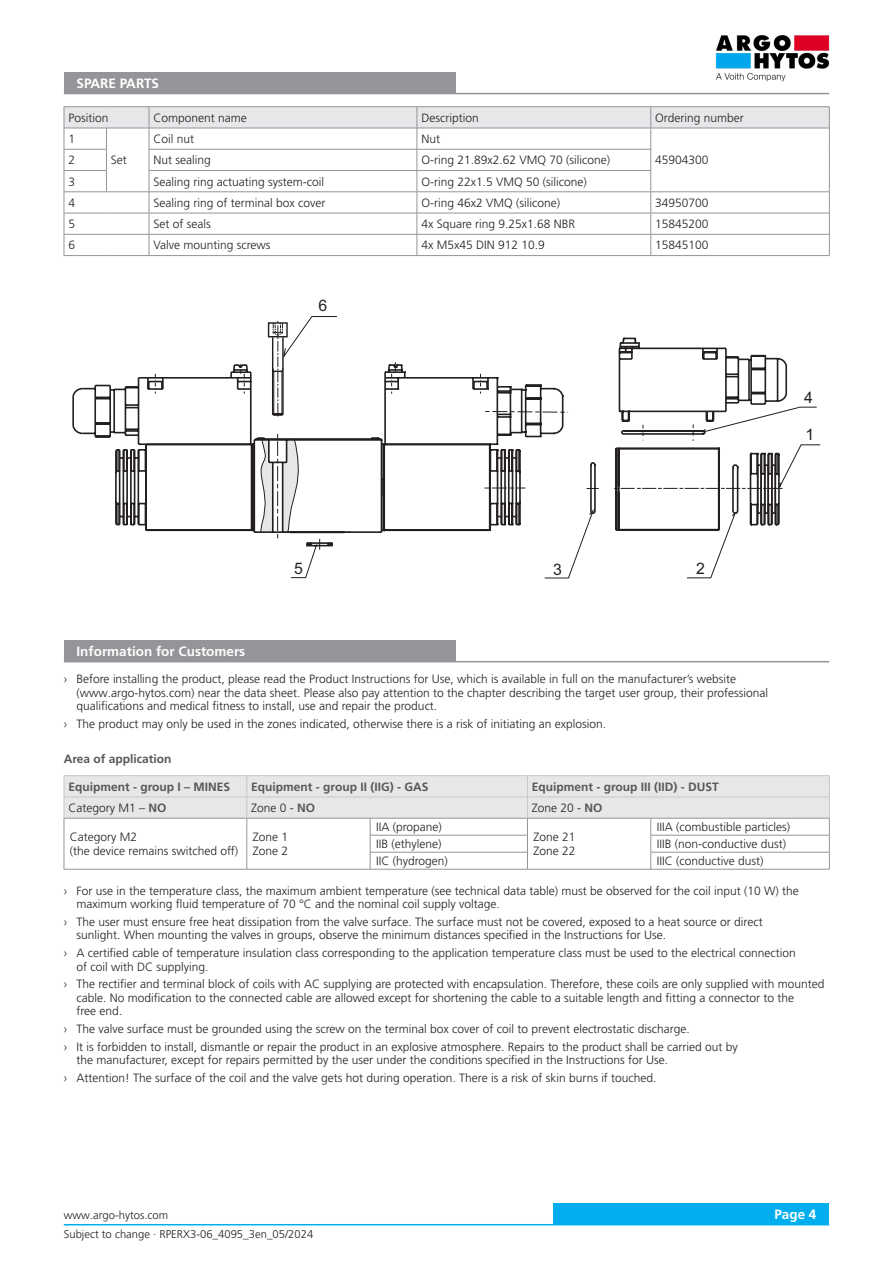
<style>
.page{position:relative;width:893px;height:1263px;background:#fff}
.page>*{position:absolute;margin:0;border:0;box-sizing:border-box;transform-origin:0 0}
.t1{font:15.9px "Arial";color:#231f20}
._03_Headline_white{font:700 13.5px "Frutiger LT Pro";color:#fff}
.Tabulka_1sloupec{font:300 12px/13.5px "Frutiger LT Pro";color:#231f20}
._06_Text__odsaz_1mm{font:300 12px "Frutiger LT Pro";color:#231f20}
._06_Text{font:300 12px "Frutiger LT Pro";color:#231f20}
._05_Subline_Copytext{font:700 12px "Frutiger LT Pro";color:#57585a}
.t2{font:300 11.25px "Frutiger LT Pro";color:#231f20}
.s1{font-weight:700;color:#57585a}
</style>
<div class="page">
<img style="left:716px;top:35px;width:113px;height:46px">
<svg style="left:72px;top:377px;width:73px;height:149px"></svg>
<svg style="left:491px;top:377px;width:73px;height:154px"></svg>
<svg style="left:145px;top:316px;width:346px;height:262px"></svg>
<svg style="left:544px;top:406px;width:55px;height:173px"></svg>
<svg style="left:614px;top:337px;width:207px;height:242px"></svg>
<div style="left:553px;top:1203px;width:276px;height:22px;background:#00aeef"></div>
<hr style="left:64px;top:1224px;width:765px;height:1px;background:#00aeef">
<hr style="left:64px;top:106px;width:42px;height:1px;background:#939598">
<hr style="left:106px;top:106px;width:43px;height:1px;background:#939598">
<hr style="left:149px;top:106px;width:268px;height:1px;background:#939598">
<hr style="left:417px;top:106px;width:234px;height:1px;background:#939598">
<hr style="left:651px;top:106px;width:179px;height:1px;background:#939598">
<svg style="left:64px;top:107px;width:766px;height:148px"></svg>
<hr style="left:64px;top:255px;width:42px;height:1px;background:#939598">
<hr style="left:106px;top:255px;width:43px;height:1px;background:#939598">
<hr style="left:149px;top:255px;width:268px;height:1px;background:#939598">
<hr style="left:417px;top:255px;width:234px;height:1px;background:#939598">
<hr style="left:651px;top:255px;width:179px;height:1px;background:#939598">
<div style="left:64px;top:72px;width:391px;height:22px;background:#939598"></div>
<hr style="left:64px;top:93px;width:765px;height:1px;background:#939598">
<div style="left:64px;top:640px;width:391px;height:22px;background:#939598"></div>
<hr style="left:64px;top:661px;width:765px;height:1px;background:#939598">
<hr style="left:64px;top:869px;width:183px;height:1px;background:#939598">
<hr style="left:247px;top:869px;width:123px;height:1px;background:#939598">
<hr style="left:370px;top:869px;width:157px;height:1px;background:#939598">
<hr style="left:527px;top:869px;width:124px;height:1px;background:#939598">
<hr style="left:651px;top:869px;width:179px;height:1px;background:#939598">
<hr style="left:64px;top:775px;width:183px;height:1px;background:#c7c8ca">
<hr style="left:247px;top:775px;width:123px;height:1px;background:#c7c8ca">
<hr style="left:370px;top:775px;width:157px;height:1px;background:#c7c8ca">
<hr style="left:527px;top:775px;width:124px;height:1px;background:#c7c8ca">
<hr style="left:651px;top:775px;width:179px;height:1px;background:#c7c8ca">
<svg style="left:64px;top:776px;width:766px;height:93px"></svg>
<p class="_03_Headline_white" style="left:77px;top:75px;width:84px">SPARE PARTS</p>
<p class="Tabulka_1sloupec" style="left:68px;top:111px;width:42px">Position</p>
<p class="Tabulka_1sloupec" style="left:153px;top:111px;width:95px">Component name</p>
<p class="_06_Text__odsaz_1mm" style="left:421px;top:111px;width:59px">Description</p>
<p class="_06_Text__odsaz_1mm" style="left:655px;top:111px;width:90px">Ordering number</p>
<p class="Tabulka_1sloupec" style="left:68px;top:132px;width:8px">1</p>
<p class="Tabulka_1sloupec" style="left:111px;top:154px;width:17px">Set</p>
<p class="Tabulka_1sloupec" style="left:153px;top:132px;width:42px">Coil nut</p>
<p class="_06_Text__odsaz_1mm" style="left:421px;top:132px;width:20px">Nut</p>
<p class="Tabulka_1sloupec" style="left:68px;top:154px;width:8px">2</p>
<p class="Tabulka_1sloupec" style="left:153px;top:154px;width:59px">Nut sealing</p>
<p class="_06_Text__odsaz_1mm" style="left:421px;top:153px;width:190px">O-ring 21.89x2.62 VMQ 70 (silicone)</p>
<p class="_06_Text__odsaz_1mm" style="left:655px;top:153px;width:55px">45904300</p>
<p class="Tabulka_1sloupec" style="left:68px;top:175px;width:8px">3</p>
<p class="Tabulka_1sloupec" style="left:153px;top:175px;width:172px">Sealing ring actuating system-coil</p>
<p class="_06_Text__odsaz_1mm" style="left:421px;top:175px;width:167px">O-ring 22x1.5 VMQ 50 (silicone)</p>
<p class="Tabulka_1sloupec" style="left:68px;top:196px;width:8px">4</p>
<p class="Tabulka_1sloupec" style="left:153px;top:196px;width:174px">Sealing ring of terminal box cover</p>
<p class="_06_Text__odsaz_1mm" style="left:421px;top:196px;width:140px">O-ring 46x2 VMQ (silicone)</p>
<p class="_06_Text__odsaz_1mm" style="left:655px;top:196px;width:55px">34950700</p>
<p class="Tabulka_1sloupec" style="left:68px;top:217px;width:8px">5</p>
<p class="Tabulka_1sloupec" style="left:153px;top:217px;width:59px">Set of seals</p>
<p class="_06_Text__odsaz_1mm" style="left:421px;top:217px;width:155px">4x Square ring 9.25x1.68 NBR</p>
<p class="_06_Text__odsaz_1mm" style="left:655px;top:217px;width:55px">15845200</p>
<p class="Tabulka_1sloupec" style="left:68px;top:239px;width:8px">6</p>
<p class="Tabulka_1sloupec" style="left:153px;top:239px;width:119px">Valve mounting screws</p>
<p class="_06_Text__odsaz_1mm" style="left:421px;top:238px;width:125px">4x M5x45 DIN 912 10.9</p>
<p class="_06_Text__odsaz_1mm" style="left:655px;top:238px;width:55px">15845100</p>
<p class="t1" style="left:318px;top:296px;width:10px">6</p>
<p class="t1" style="left:804px;top:388px;width:10px">4</p>
<p class="t1" style="left:805px;top:425px;width:10px">1</p>
<p class="t1" style="left:294px;top:559px;width:10px">5</p>
<p class="t1" style="left:553px;top:560px;width:10px">3</p>
<p class="t1" style="left:696px;top:559px;width:10px">2</p>
<p class="_03_Headline_white" style="left:77px;top:643px;width:170px">Information for Customers</p>
<p class="Tabulka_1sloupec" style="left:77px;top:673px;width:693px;text-indent:-13px">› Before installing the product, please read the Product Instructions for Use, which is available in full on the manufacturer’s website (www.argo-hytos.com) near the data sheet. Please also pay attention to the chapter describing the target user group, their professional qualifications and medical fitness to install, use and repair the product.</p>
<p class="Tabulka_1sloupec" style="left:64px;top:717px;width:544px">› The product may only be used in the zones indicated, otherwise there is a risk of initiating an explosion.</p>
<p class="_05_Subline_Copytext" style="left:64px;top:751px;width:109px">Area of application</p>
<p class="_05_Subline_Copytext" style="left:68px;top:779px;width:163px">Equipment - group I – MINES</p>
<p class="_05_Subline_Copytext" style="left:251px;top:779px;width:179px">Equipment - group II (IIG) - GAS</p>
<p class="_05_Subline_Copytext" style="left:532px;top:779px;width:189px">Equipment - group III (IID) - DUST</p>
<p class="Tabulka_1sloupec" style="left:68px;top:801px;width:100px">Category M1 – <span class="s1">NO</span></p>
<p class="Tabulka_1sloupec" style="left:251px;top:801px;width:66px">Zone 0 - <span class="s1">NO</span></p>
<p class="Tabulka_1sloupec" style="left:532px;top:801px;width:72px">Zone 20 - <span class="s1">NO</span></p>
<p class="_06_Text" style="left:70px;top:830px;width:69px">Category M2</p>
<p class="_06_Text" style="left:70px;top:844px;width:170px">(the device remains switched off)</p>
<p class="_06_Text" style="left:376px;top:820px;width:67px">IIA (propane)</p>
<p class="_06_Text" style="left:657px;top:820px;width:135px">IIIA (combustible particles)</p>
<p class="_06_Text" style="left:533px;top:830px;width:44px">Zone 21</p>
<p class="_06_Text" style="left:533px;top:844px;width:44px">Zone 22</p>
<p class="_06_Text" style="left:253px;top:830px;width:37px">Zone 1</p>
<p class="_06_Text" style="left:253px;top:844px;width:37px">Zone 2</p>
<p class="_06_Text" style="left:376px;top:837px;width:67px">IIB (ethylene)</p>
<p class="_06_Text" style="left:657px;top:837px;width:131px">IIIB (non-conductive dust)</p>
<p class="_06_Text" style="left:376px;top:854px;width:73px">IIC (hydrogen)</p>
<p class="_06_Text" style="left:657px;top:854px;width:108px">IIIC (conductive dust)</p>
<p class="Tabulka_1sloupec" style="left:77px;top:884px;width:724px;text-indent:-13px">› For use in the temperature class, the maximum ambient temperature (see technical data table) must be observed for the coil input (10 W) the maximum working fluid temperature of 70 °C and the nominal coil supply voltage.</p>
<p class="Tabulka_1sloupec" style="left:77px;top:915px;width:688px;text-indent:-13px">› The user must ensure free heat dissipation from the valve surface. The surface must not be covered, exposed to a heat source or direct sunlight. When mounting the valves in groups, observe the minimum distances specified in the Instructions for Use.</p>
<p class="Tabulka_1sloupec" style="left:77px;top:946px;width:721px;text-indent:-13px">› A certified cable of temperature insulation class corresponding to the application temperature class must be used to the electrical connection of coil with DC supplying.</p>
<p class="Tabulka_1sloupec" style="left:77px;top:977px;width:749px;text-indent:-13px">› The rectifier and terminal block of coils with AC supplying are protected with encapsulation. Therefore, these coils are only supplied with mounted cable. No modification to the connected cable are allowed except for shortening the cable to a suitable length and fitting a connector to the<br>free end.</p>
<p class="Tabulka_1sloupec" style="left:64px;top:1022px;width:627px">› The valve surface must be grounded using the screw on the terminal box cover of coil to prevent electrostatic discharge.</p>
<p class="Tabulka_1sloupec" style="left:77px;top:1040px;width:663px;text-indent:-13px">› It is forbidden to install, dismantle or repair the product in an explosive atmosphere. Repairs to the product shall be carried out by the manufacturer, except for repairs permitted by the user under the conditions specified in the Instructions for Use.</p>
<p class="Tabulka_1sloupec" style="left:64px;top:1071px;width:594px">› Attention! The surface of the coil and the valve gets hot during operation. There is a risk of skin burns if touched.</p>
<p class="t2" style="left:64px;top:1209px;width:106px">www.argo-hytos.com</p>
<p class="_03_Headline_white" style="left:774px;top:1206px;width:44px">Page 4</p>
<p class="t2" style="left:64px;top:1227px;width:251px">Subject to change · RPERX3-06_4095_3en_05/2024</p>
</div>
